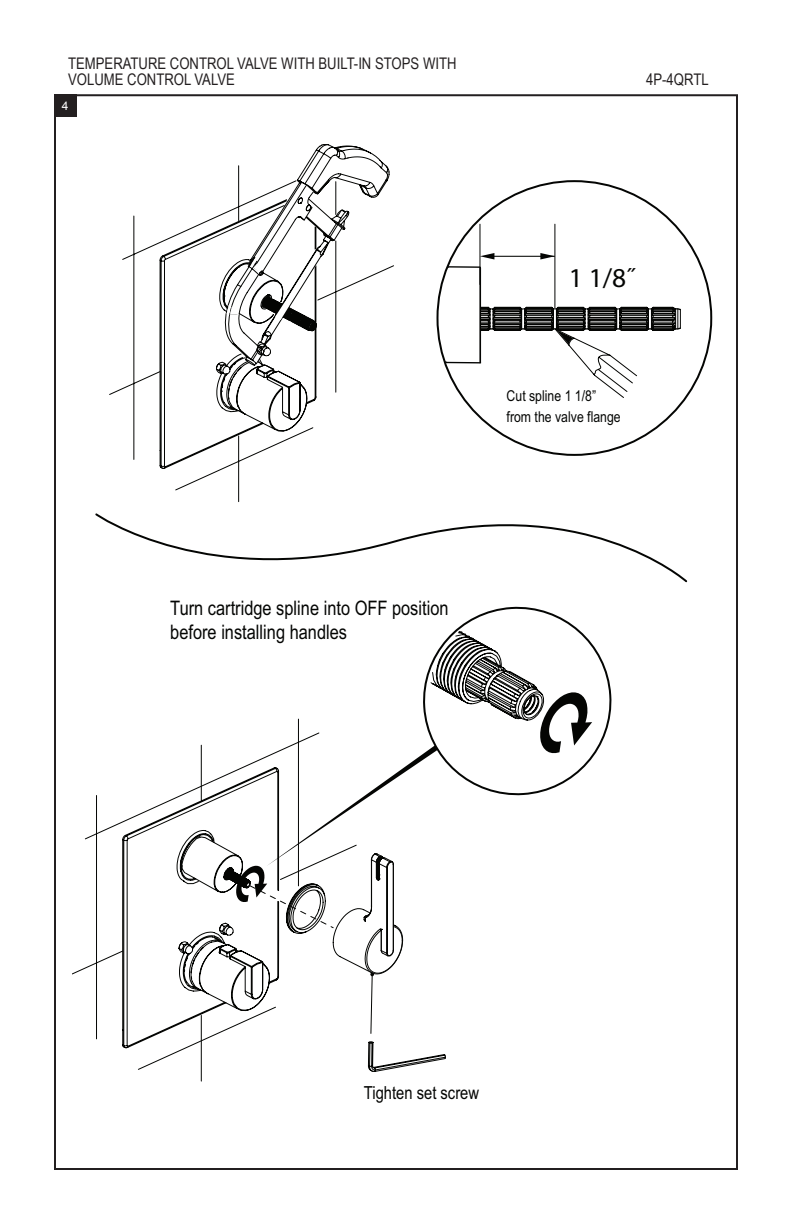
<style>
.page{position:relative;width:792px;height:1224px;background:#fff}
.page>*{position:absolute;margin:0;border:0;box-sizing:border-box;transform-origin:0 0}
.t1{font:27.4px "Myriad Pro";color:#040503}
.t2{font:20px/24px "Arial Narrow";color:#040503}
.t3{font:18px "Arial Narrow";color:#040503}
.t4{font:16px/16px "Arial Narrow";color:#231f20}
.t5{font:15px/21.6px "Arial Narrow";color:#040503}
.t6{font:12px "Arial";color:#fff}
</style>
<div class="page">
<svg style="left:95px;top:513px;width:593px;height:70px"></svg>
<svg style="left:96px;top:181px;width:459px;height:901px"></svg>
<svg style="left:72px;top:732px;width:285px;height:338px"></svg>
<svg style="left:444px;top:265px;width:237px;height:133px"></svg>
<svg style="left:180px;top:197px;width:169px;height:408px"></svg>
<svg style="left:177px;top:259px;width:94px;height:634px"></svg>
<svg style="left:223px;top:144px;width:167px;height:222px"></svg>
<svg style="left:340px;top:1041px;width:106px;height:41px"></svg>
<svg style="left:236px;top:605px;width:376px;height:429px"></svg>
<div style="left:54px;top:94px;width:23px;height:23px;background:#231f20"></div>
<p class="t4" style="left:68px;top:55px;width:390px">TEMPERATURE CONTROL VALVE WITH BUILT-IN STOPS WITH<br>VOLUME CONTROL VALVE</p>
<p class="t6" style="left:62px;top:98px;width:8px">4</p>
<p class="t4" style="left:646px;top:71px;width:64px">4P-4QRTL</p>
<p class="t1" style="left:569px;top:261px;width:67px">1 1/8˝</p>
<p class="t5" style="left:507px;top:384px;width:116px">Cut spline 1 1/8” from the valve flange</p>
<p class="t2" style="left:170px;top:595px;width:280px">Turn cartridge spline into OFF position before installing handles</p>
<p class="t3" style="left:364px;top:1079px;width:117px">Tighten set screw</p>
</div>
